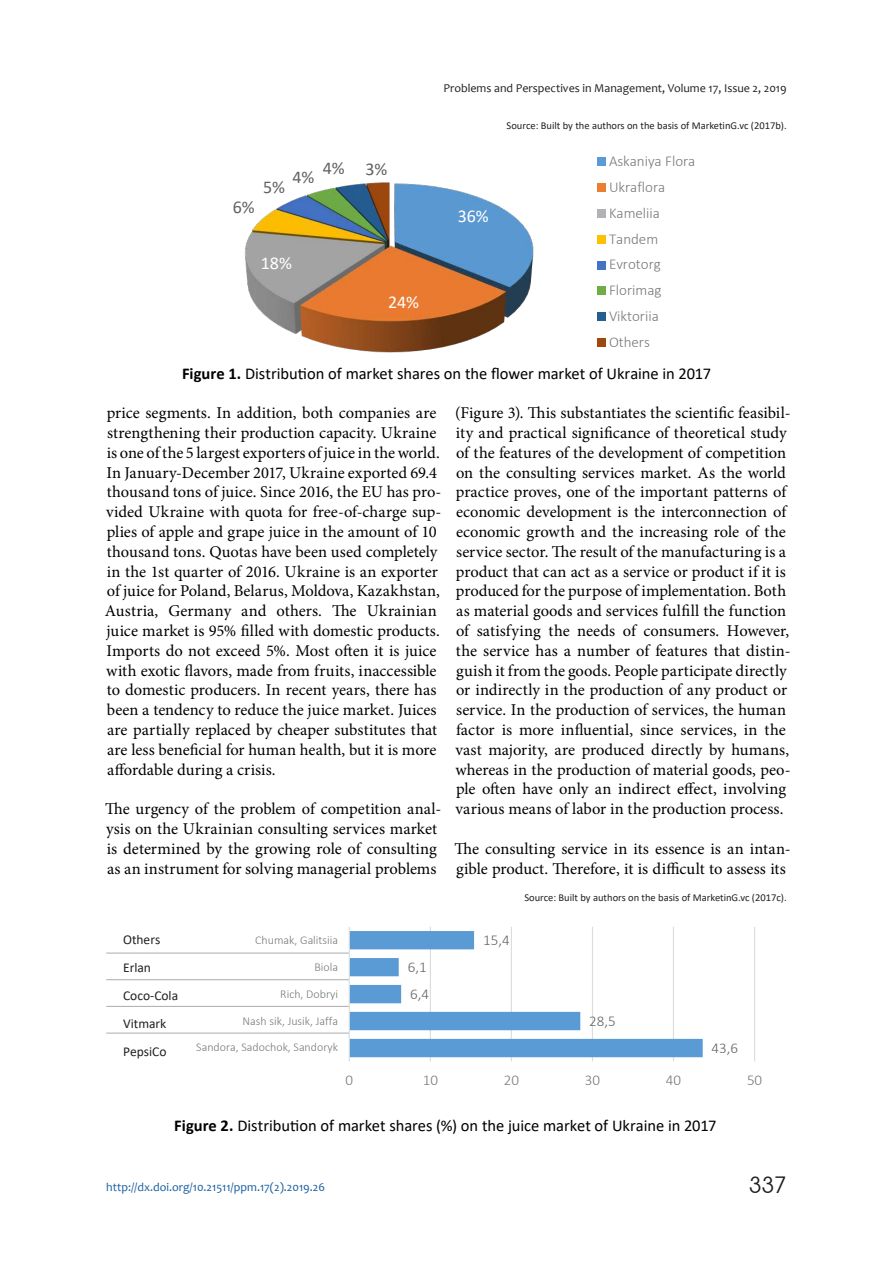
<style>
.page{position:relative;width:893px;height:1263px;background:#fff}
.page>*{position:absolute;margin:0;border:0;box-sizing:border-box;transform-origin:0 0}
.t1{font:22.5px "Avant Garde Gothic C";color:#231f20}
.t2{font:18px "Calibri";color:#636366}
.t3{font:18px "Calibri";color:#fff}
.t4{font:16.5px/19.8px "Minion Pro";letter-spacing:.005em;color:#000}
.t5{font:16.5px "Calibri";letter-spacing:-.005em;color:#000}
.t6{font:300 15px/25.8px "Calibri";color:#76787b}
.t7{font:300 15px "Calibri";color:#636366}
.t8{font:13.5px "Calibri";color:#231f20}
.t9{font:300 12px "Calibri";color:#76787b}
.t10{font:12px "Candara";color:#231f20}
.t11{font:12px "Candara";color:#175d9e}
.t12{font:10.5px "Calibri";color:#231f20}
.s1{font-weight:700}
</style>
<div class="page">
<img style="left:244px;top:182px;width:290px;height:171px">
<div style="left:597px;top:158px;width:8px;height:8px;background:#5b9bd5"></div>
<div style="left:597px;top:184px;width:8px;height:8px;background:#ed7d31"></div>
<div style="left:597px;top:209px;width:8px;height:9px;background:#b1b2b6"></div>
<div style="left:597px;top:235px;width:8px;height:8px;background:#ffc000"></div>
<div style="left:597px;top:261px;width:8px;height:8px;background:#4472c4"></div>
<div style="left:597px;top:287px;width:8px;height:8px;background:#70ad47"></div>
<div style="left:597px;top:313px;width:8px;height:8px;background:#255e91"></div>
<div style="left:597px;top:338px;width:8px;height:9px;background:#9e480e"></div>
<hr style="left:430px;top:927px;width:1px;height:134px;background:#dcdddf">
<hr style="left:511px;top:927px;width:1px;height:134px;background:#dcdddf">
<hr style="left:592px;top:927px;width:1px;height:134px;background:#dcdddf">
<hr style="left:673px;top:927px;width:1px;height:134px;background:#dcdddf">
<hr style="left:754px;top:927px;width:1px;height:134px;background:#dcdddf">
<svg style="left:350px;top:931px;width:353px;height:126px"></svg>
<hr style="left:349px;top:927px;width:1px;height:134px;background:#dcdddf">
<hr style="left:106px;top:1006px;width:243px;height:1px;background:#afabab">
<hr style="left:106px;top:1033px;width:243px;height:1px;background:#afabab">
<hr style="left:106px;top:979px;width:243px;height:1px;background:#afabab">
<hr style="left:106px;top:953px;width:243px;height:1px;background:#afabab">
<p class="t10" style="left:443px;top:83px;width:345px">Problems and Perspectives in Management, Volume 17, Issue 2, 2019</p>
<p class="t12" style="left:507px;top:118px;width:282px">Source: Built by the authors on the basis of MarketinG.vc (2017b).</p>
<p class="t2" style="left:233px;top:195px;width:23px">6%</p>
<p class="t2" style="left:263px;top:174px;width:23px">5%</p>
<p class="t2" style="left:292px;top:164px;width:23px">4%</p>
<p class="t3" style="left:261px;top:251px;width:33px">18%</p>
<p class="t2" style="left:323px;top:156px;width:66px">4% 3%</p>
<p class="t6" style="left:609px;top:149px;width:88px">Askaniya Flora<br>Ukraflora<br>Kameliia<br>Tandem<br>Evrotorg<br>Florimag<br>Viktoriia<br>Others</p>
<p class="t3" style="left:458px;top:204px;width:33px">36%</p>
<p class="t3" style="left:388px;top:289px;width:33px">24%</p>
<p class="t5" style="left:182px;top:362px;width:530px"><span class="s1">Figure 1.</span> Distribution of market shares on the flower market of Ukraine in 2017</p>
<p class="t4" style="left:105px;top:404px;width:338px">price segments. In addition, both companies are strengthening their production capacity. Ukraine is one of the 5 largest exporters of juice in the world.<br>In January-December 2017, Ukraine exported 69.4 thousand tons of juice. Since 2016, the EU has pro&shy;vided Ukraine with quota for free-of-charge sup&shy;plies of apple and grape juice in the amount of 10 thousand tons. Quotas have been used completely in the 1st quarter of 2016. Ukraine is an exporter of juice for Poland, Belarus, Moldova, Kazakhstan, Austria, Germany and others. The Ukrainian juice market is 95% filled with domestic products.<br>Imports do not exceed 5%. Most often it is juice with exotic flavors, made from fruits, inaccessible to domestic producers. In recent years, there has been a tendency to reduce the juice market. Juices are partially replaced by cheaper substitutes that are less beneficial for human health, but it is more affordable during a crisis.</p>
<p class="t4" style="left:105px;top:800px;width:338px">The urgency of the problem of competition anal&shy;ysis on the Ukrainian consulting services market is determined by the growing role of consulting as an instrument for solving managerial problems</p>
<p class="t8" style="left:123px;top:930px;width:39px">Others</p>
<p class="t9" style="left:255px;top:935px;width:84px">Chumak, Galitsiia</p>
<p class="t8" style="left:123px;top:958px;width:29px">Erlan</p>
<p class="t9" style="left:315px;top:962px;width:25px">Biola</p>
<p class="t8" style="left:123px;top:986px;width:57px">Coco-Cola</p>
<p class="t9" style="left:280px;top:989px;width:59px">Rich, Dobryi</p>
<p class="t8" style="left:123px;top:1014px;width:45px">Vitmark</p>
<p class="t9" style="left:243px;top:1016px;width:97px">Nash sik, Jusik, Jaffa</p>
<p class="t8" style="left:123px;top:1042px;width:45px">PepsiCo</p>
<p class="t9" style="left:196px;top:1043px;width:143px">Sandora, Sadochok, Sandoryk</p>
<p class="t7" style="left:408px;top:962px;width:20px">6,1</p>
<p class="t7" style="left:410px;top:989px;width:20px">6,4</p>
<p class="t4" style="left:455px;top:404px;width:337px">(Figure 3). This substantiates the scientific feasibil&shy;ity and practical significance of theoretical study of the features of the development of competition on the consulting services market. As the world practice proves, one of the important patterns of economic development is the interconnection of economic growth and the increasing role of the service sector. The result of the manufacturing is a product that can act as a service or product if it is produced for the purpose of implementation. Both as material goods and services fulfill the function of satisfying the needs of consumers. However, the service has a number of features that distin&shy;guish it from the goods. People participate directly or indirectly in the production of any product or service. In the production of services, the human factor is more influential, since services, in the vast majority, are produced directly by humans, whereas in the production of material goods, peo&shy;ple often have only an indirect effect, involving various means of labor in the production process.</p>
<p class="t4" style="left:454px;top:840px;width:338px">The consulting service in its essence is an intan&shy;gible product. Therefore, it is difficult to assess its</p>
<p class="t7" style="left:483px;top:935px;width:28px">15,4</p>
<p class="t12" style="left:524px;top:890px;width:264px">Source: Built by authors on the basis of MarketinG.vc (2017c).</p>
<p class="t7" style="left:589px;top:1016px;width:28px">28,5</p>
<p class="t7" style="left:712px;top:1043px;width:28px">43,6</p>
<p class="t6" style="left:345px;top:1069px;width:9px">0</p>
<p class="t6" style="left:423px;top:1069px;width:17px">10</p>
<p class="t6" style="left:504px;top:1069px;width:17px">20</p>
<p class="t6" style="left:585px;top:1069px;width:17px">30</p>
<p class="t6" style="left:666px;top:1069px;width:17px">40</p>
<p class="t6" style="left:747px;top:1069px;width:17px">50</p>
<p class="t5" style="left:174px;top:1114px;width:544px"><span class="s1">Figure 2.</span> Distribution of market shares (%) on the juice market of Ukraine in 2017</p>
<p class="t11" style="left:106px;top:1182px;width:220px">http://dx.doi.org/10.21511/ppm.17(2).2019.26</p>
<h1 class="t1" style="left:749px;top:1172px;width:39px">337</h1>
</div>
